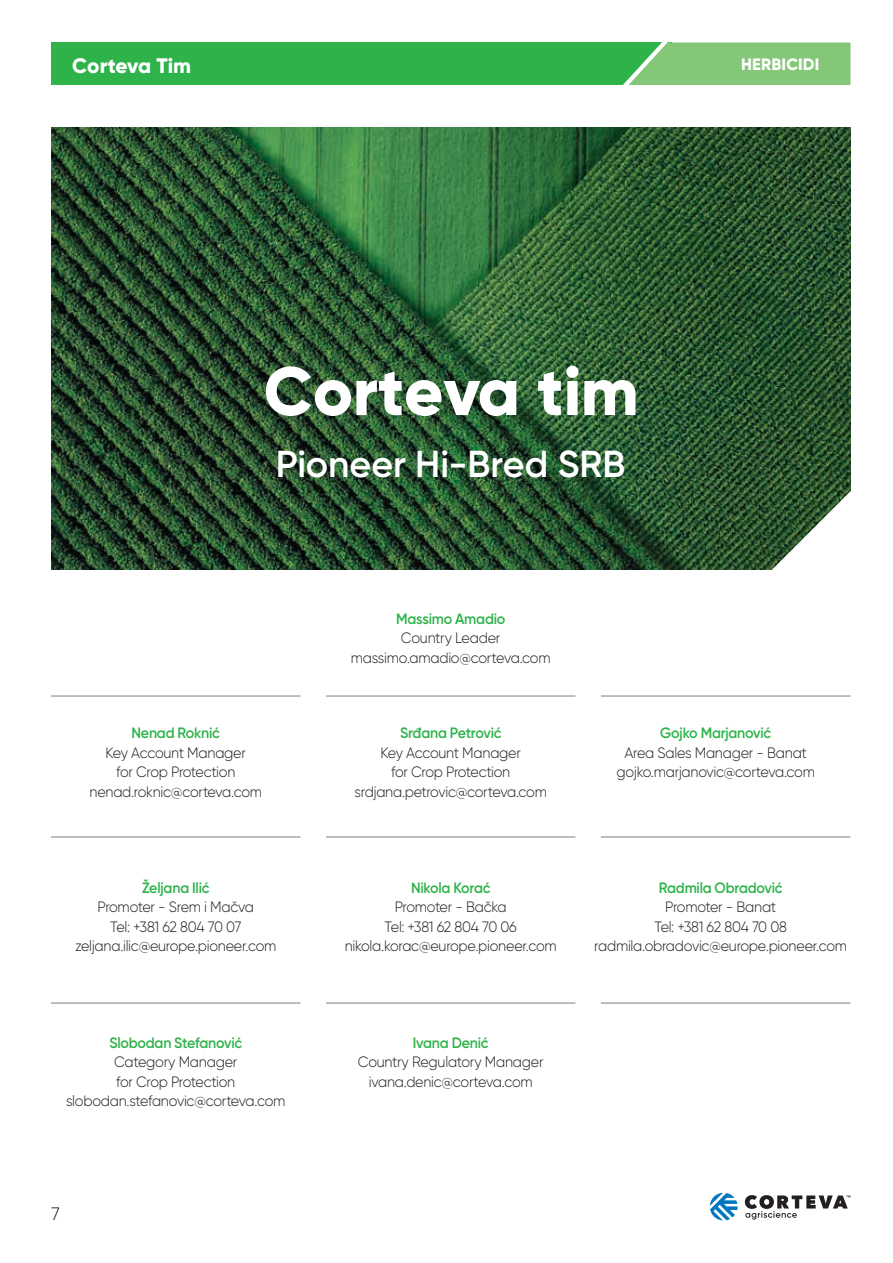
<style>
.page{position:relative;width:893px;height:1263px;background:#fff}
.page>*{position:absolute;margin:0;border:0;box-sizing:border-box;transform-origin:0 0}
.t1{font:800 68.1px "Gilroy";letter-spacing:-.005em;color:#fff}
.t2{font:600 37.5px "Gilroy";color:#fff}
.t3{font:800 21px "Gilroy";letter-spacing:-.005em;color:#fff}
.t4{font:300 18px "Gilroy";color:#231f20}
.t5{font:800 16.5px "Gilroy";letter-spacing:.01em;color:#fff}
.t6{font:300 15px/19.5px "Gilroy";letter-spacing:-.02em;color:#231f20;text-align:center;scale:.95 1}
.t7{font:600 15px "Gilroy";letter-spacing:-.015em;color:#2db34a;scale:.95 1}
</style>
<div class="page">
<svg style="left:710px;top:1193px;width:28px;height:27px"></svg>
<svg style="left:745px;top:1195px;width:105px;height:24px"></svg>
<div style="left:51px;top:43px;width:620px;height:42px;background:#2db34a"></div>
<svg style="left:615px;top:42px;width:235px;height:43px;background:#7dc677"></svg>
<img style="left:51px;top:128px;width:799px;height:442px">
<svg style="left:748px;top:455px;width:103px;height:115px"></svg>
<hr style="left:51px;top:1002px;width:249px;height:2px;background:#a7a9ac">
<hr style="left:51px;top:695px;width:249px;height:2px;background:#a7a9ac">
<hr style="left:51px;top:836px;width:249px;height:2px;background:#a7a9ac">
<hr style="left:326px;top:1002px;width:249px;height:2px;background:#a7a9ac">
<hr style="left:326px;top:695px;width:249px;height:2px;background:#a7a9ac">
<hr style="left:326px;top:836px;width:249px;height:2px;background:#a7a9ac">
<hr style="left:601px;top:1002px;width:249px;height:2px;background:#a7a9ac">
<hr style="left:601px;top:695px;width:249px;height:2px;background:#a7a9ac">
<hr style="left:601px;top:836px;width:249px;height:2px;background:#a7a9ac">
<h3 class="t3" style="left:72px;top:52px;width:120px">Corteva Tim</h3>
<p class="t5" style="left:741px;top:54px;width:80px">HERBICIDI</p>
<h1 class="t1" style="left:264px;top:348px;width:376px">Corteva tim</h1>
<h2 class="t2" style="left:276px;top:440px;width:351px">Pioneer Hi-Bred SRB</h2>
<p class="t7" style="left:132px;top:724px;width:95px">Nenad Roknić</p>
<p class="t6" style="left:89px;top:743px;width:183px">Key Account Manager<br>for Crop Protection nenad.roknic@corteva.com</p>
<p class="t7" style="left:142px;top:878px;width:72px">Željana Ilić</p>
<p class="t6" style="left:75px;top:897px;width:213px">Promoter - Srem i Mačva<br>Tel: +381 62 804 70 07 zeljana.ilic@europe.pioneer.com</p>
<p class="t7" style="left:109px;top:1033px;width:141px">Slobodan Stefanović</p>
<p class="t6" style="left:66px;top:1052px;width:232px">Category Manager<br>for Crop Protection slobodan.stefanovic@corteva.com</p>
<p class="t4" style="left:51px;top:1203px;width:10px">7</p>
<p class="t7" style="left:396px;top:609px;width:117px">Massimo Amadio</p>
<p class="t6" style="left:351px;top:628px;width:212px">Country Leader massimo.amadio@corteva.com</p>
<p class="t7" style="left:400px;top:724px;width:108px">Srđana Petrović</p>
<p class="t6" style="left:355px;top:743px;width:204px">Key Account Manager<br>for Crop Protection srdjana.petrovic@corteva.com</p>
<p class="t7" style="left:411px;top:878px;width:85px">Nikola Korać</p>
<p class="t6" style="left:345px;top:897px;width:225px">Promoter - Bačka<br>Tel: +381 62 804 70 06 nikola.korac@europe.pioneer.com</p>
<p class="t7" style="left:413px;top:1033px;width:81px">Ivana Denić</p>
<p class="t6" style="left:358px;top:1052px;width:197px">Country Regulatory Manager ivana.denic@corteva.com</p>
<p class="t7" style="left:660px;top:724px;width:118px">Gojko Marjanović</p>
<p class="t6" style="left:617px;top:743px;width:210px">Area Sales Manager - Banat gojko.marjanovic@corteva.com</p>
<p class="t7" style="left:659px;top:878px;width:132px">Radmila Obradović</p>
<p class="t6" style="left:594px;top:897px;width:268px">Promoter - Banat<br>Tel: +381 62 804 70 08 radmila.obradovic@europe.pioneer.com</p>
</div>
